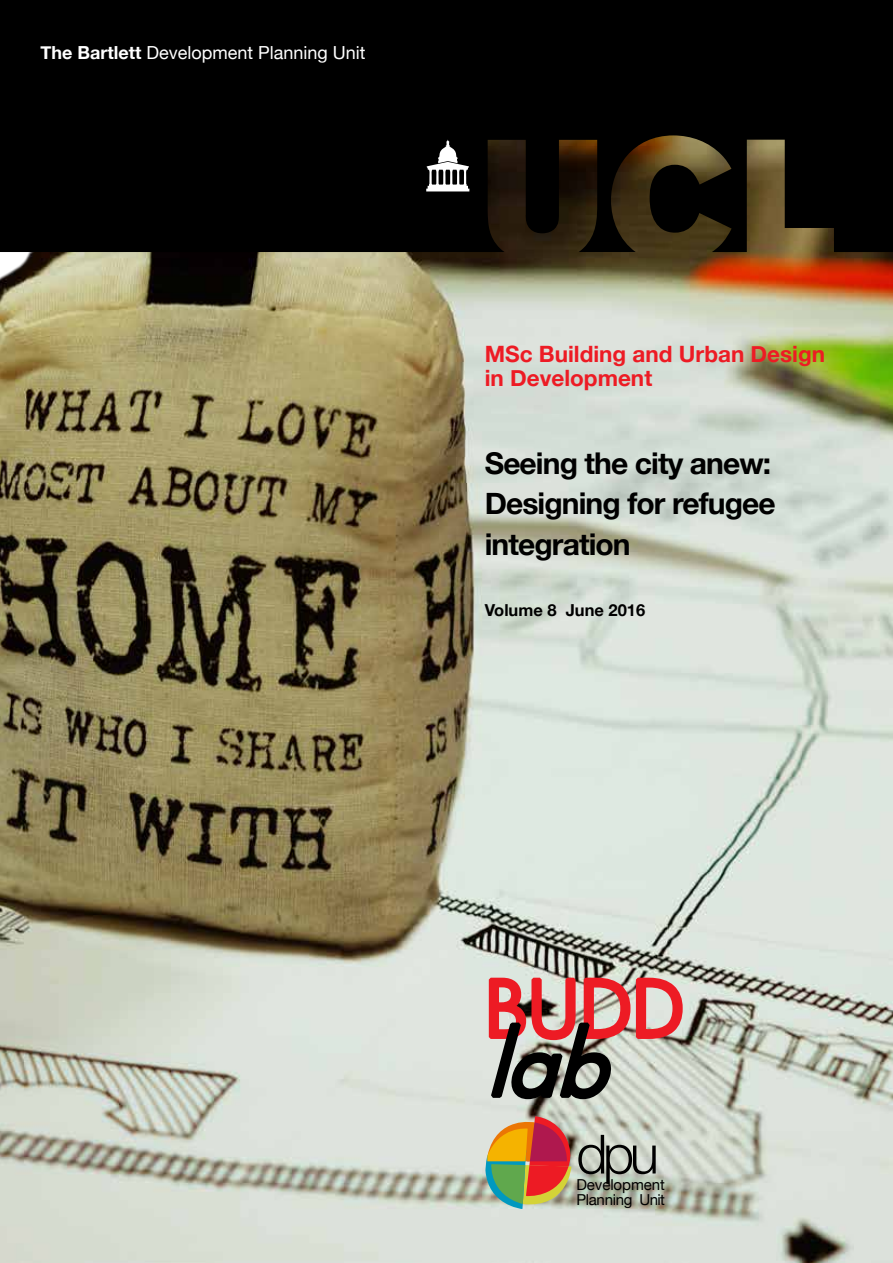
<style>
.page{position:relative;width:893px;height:1263px;background:#fff}
.page>*{position:absolute;margin:0;border:0;box-sizing:border-box;transform-origin:0 0}
.t1{font:italic 86.4px "Futura";color:#000}
.t2{font:76.2px "Futura";color:#ed1b24}
.t3{font:300 54.15px "Helvetica Neue";color:#000}
.t4{font:700 30px/40.5px "Helvetica Neue";letter-spacing:-.03em;color:#000}
.t5{font:700 22.5px/24px "Helvetica Neue";color:#ed1b24}
.t6{font:18px "Helvetica Neue";color:#fff}
.t7{font:700 16.5px "Helvetica Neue";color:#000}
.t8{font:15.15px/14.7px "Helvetica Neue";letter-spacing:-.015em;color:#000}
.s1{font-weight:700}
</style>
<div class="page">
<img style="left:0;top:252px;width:893px;height:1011px">
<div style="left:0;top:0;width:893px;height:32px;background:#000"></div>
<svg style="left:485px;top:1115px;width:91px;height:94px;background:#b98860"></svg>
<svg style="left:0;top:32px;width:893px;height:220px;background:#090704"></svg>
<svg style="left:487px;top:975px;width:198px;height:127px;background:#b79994"></svg>
<p class="t6" style="left:40px;top:42px;width:327px"><span class="s1">The Bartlett</span> Development Planning Unit</p>
<p class="t5" style="left:485px;top:342px;width:342px">MSc Building and Urban Design in Development</p>
<p class="t4" style="left:485px;top:442px;width:292px">Seeing the city anew:<br>Designing for refugee integration</p>
<p class="t7" style="left:485px;top:599px;width:162px">Volume 8 June 2016</p>
<h2 class="t2" style="left:485px;top:957px;width:200px">BUDD</h2>
<h1 class="t1" style="left:486px;top:1005px;width:151px">lab</h1>
<h3 class="t3" style="left:576px;top:1121px;width:84px">dpu</h3>
<p class="t8" style="left:576px;top:1177px;width:90px">Development<br>Planning Unit</p>
</div>
